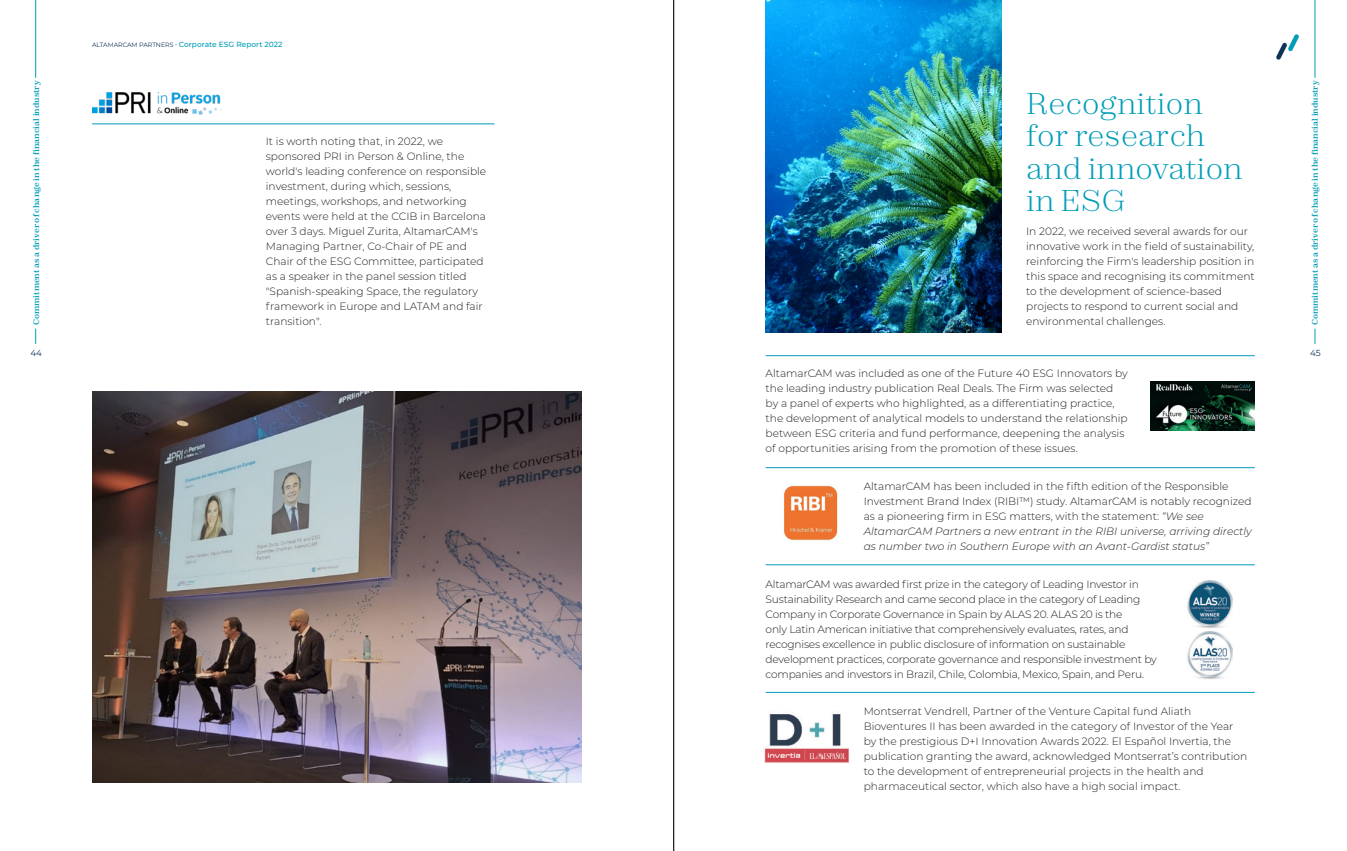
<style>
.page{position:relative;width:1347px;height:851px;background:#fff}
.page>*{position:absolute;margin:0;border:0;box-sizing:border-box;transform-origin:0 0}
.Titulo_1{font:300 30px/32.5px "Zodiak";color:#009db7}
.Texto_General{font:300 10.62px/15px "Montserrat";color:#231f20}
.Texto_General-2{font:300 10.62px/15px "Montserrat";letter-spacing:-.02em;color:#231f20}
.t1{font:8.75px "Montserrat";color:#0f3458}
.t2{font:700 8.12px "Zodiak";color:#009db7}
.t3{font:500 7.5px "Montserrat";color:#009db7}
.s1{font-weight:400;font-size:6.25px;color:#0f3458}
.s2{font-style:italic}
</style>
<div class="page">
<img style="left:765px;top:0;width:237px;height:332px">
<img style="left:92px;top:92px;width:130px;height:23px">
<hr style="left:92px;top:124px;width:402px;height:1px;background:#009db7">
<hr style="left:765px;top:355px;width:489px;height:1px;background:#009db7">
<hr style="left:765px;top:467px;width:489px;height:1px;background:#009db7">
<hr style="left:765px;top:692px;width:489px;height:1px;background:#009db7">
<hr style="left:765px;top:564px;width:489px;height:1px;background:#009db7">
<img style="left:92px;top:391px;width:489px;height:391px">
<img style="left:1150px;top:381px;width:104px;height:49px">
<img style="left:1187px;top:580px;width:45px;height:48px">
<img style="left:1187px;top:631px;width:45px;height:48px">
<img style="left:764px;top:714px;width:86px;height:49px">
<img style="left:784px;top:485px;width:54px;height:56px">
<svg style="left:1276px;top:34px;width:23px;height:26px"></svg>
<hr style="left:35px;top:0;width:1px;height:77px;background:#009db7">
<hr style="left:1314px;top:0;width:1px;height:77px;background:#009db7">
<svg style="left:35px;top:329px;width:1px;height:14px"></svg>
<svg style="left:1314px;top:329px;width:1px;height:14px"></svg>
<hr style="left:673px;top:0;width:1px;height:850px;background:#231f20">
<p class="t3" style="left:92px;top:39px;width:192px"><span class="s1">ALTAMARCAM PARTNERS •</span> Corporate ESG Report 2022</p>
<p class="t2" style="left:31px;top:325px;width:246px;rotate:-90deg">Commitment as a driver of change in the financial industry</p>
<p class="t2" style="left:1309px;top:325px;width:246px;rotate:-90deg">Commitment as a driver of change in the financial industry</p>
<p class="t1" style="left:30px;top:347px;width:13px">44</p>
<p class="t1" style="left:1310px;top:347px;width:12px">45</p>
<p class="Titulo_1" style="left:1026px;top:86px;width:218px">Recognition for research and innovation in ESG</p>
<p class="Texto_General" style="left:266px;top:133px;width:222px">It is worth noting that, in 2022, we sponsored PRI in Person &amp; Online, the world's leading conference on responsible investment, during which, sessions, meetings, workshops, and networking events were held at the CCIB in Barcelona over 3 days. Miguel Zurita, AltamarCAM's Managing Partner, Co-Chair of PE and Chair of the ESG Committee, participated as a speaker in the panel session titled "Spanish-speaking Space, the regulatory framework in Europe and LATAM and fair transition".</p>
<p class="Texto_General" style="left:1026px;top:223px;width:230px">In 2022, we received several awards for our innovative work in the field of sustainability, reinforcing the Firm's leadership position in this space and recognising its commitment to the development of science-based projects to respond to current social and environmental challenges.</p>
<p class="Texto_General" style="left:765px;top:366px;width:364px">AltamarCAM was included as one of the Future 40 ESG Innovators by the leading industry publication Real Deals. The Firm was selected by a panel of experts who highlighted, as a differentiating practice, the development of analytical models to understand the relationship between ESG criteria and fund performance, deepening the analysis of opportunities arising from the promotion of these issues.</p>
<p class="Texto_General" style="left:863px;top:478px;width:390px">AltamarCAM has been included in the fifth edition of the Responsible Investment Brand Index (RIBI™) study. AltamarCAM is notably recognized as a pioneering firm in ESG matters, with the statement: <span class="s2">“We see AltamarCAM Partners a new entrant in the RIBI universe, arriving directly as number two in Southern Europe with an Avant-Gardist status”</span></p>
<p class="Texto_General-2" style="left:765px;top:576px;width:392px">AltamarCAM was awarded first prize in the category of Leading Investor in Sustainability Research and came second place in the category of Leading Company in Corporate Governance in Spain by ALAS 20. ALAS 20 is the<br>only Latin American initiative that comprehensively evaluates, rates, and recognises excellence in public disclosure of information on sustainable development practices, corporate governance and responsible investment by companies and investors in Brazil, Chile, Colombia, Mexico, Spain, and Peru.</p>
<p class="Texto_General" style="left:863px;top:703px;width:385px">Montserrat Vendrell, Partner of the Venture Capital fund Aliath Bioventures II has been awarded in the category of Investor of the Year by the prestigious D+I Innovation Awards 2022. El Español Invertia, the publication granting the award, acknowledged Montserrat’s contribution to the development of entrepreneurial projects in the health and pharmaceutical sector, which also have a high social impact.</p>
</div>
